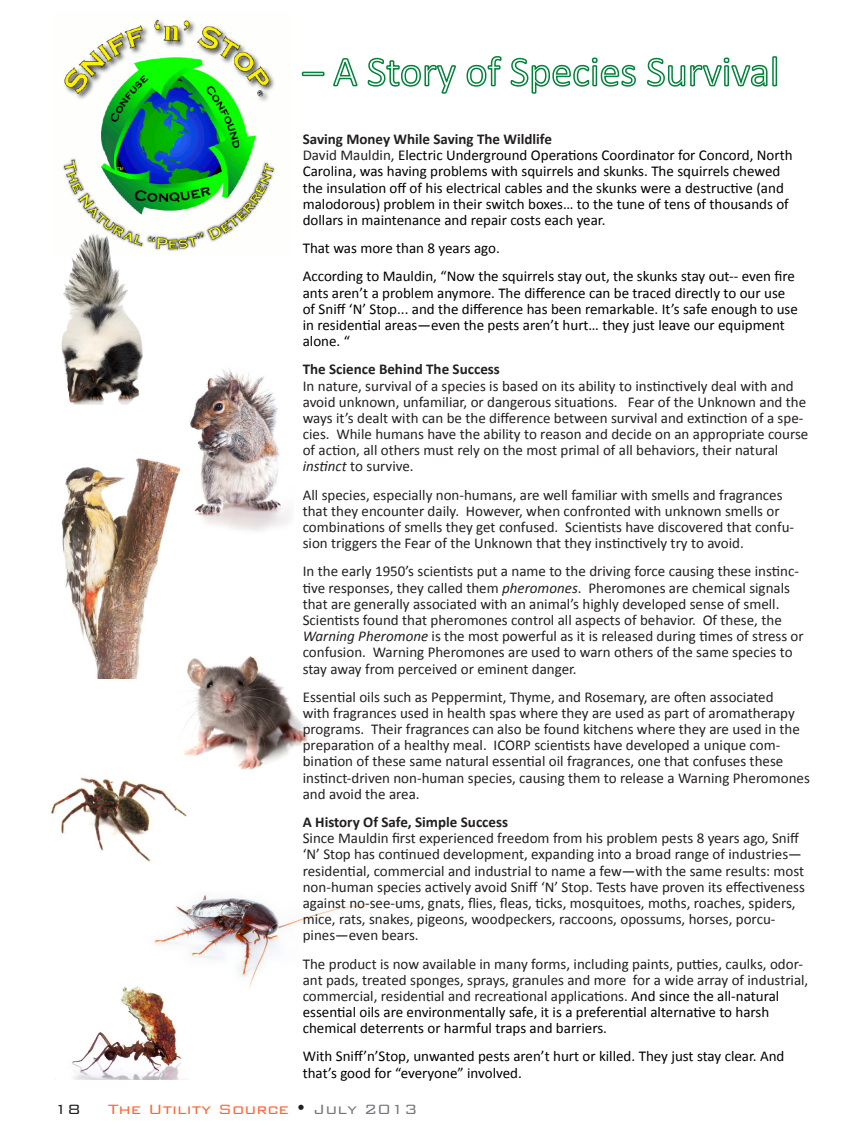
<style>
.page{position:relative;width:864px;height:1134px;background:#fff}
.page>*{position:absolute;margin:0;border:0;box-sizing:border-box;transform-origin:0 0}
.t1{font:300 18px "Bank Gothic";color:#ff6534}
.t2{font:300 18px "Bank Gothic";color:#231f20}
.t3{font:15px/16.2px "Calibri";color:#231f20}
.t4{font:15px/16.2px "Calibri";color:#000}
.s1{font-weight:700;color:#231f20}
.s2{color:#231f20}
.s3{font-weight:700}
.s4{font-style:italic}
.s5{color:#000}
.s6{color:#76787b}
</style>
<div class="page">
<img style="left:184px;top:656px;width:124px;height:114px">
<img style="left:154px;top:894px;width:214px;height:94px">
<svg style="left:301px;top:71px;width:24px;height:6px"></svg>
<svg style="left:333px;top:58px;width:25px;height:29px"></svg>
<svg style="left:367px;top:57px;width:89px;height:37px"></svg>
<svg style="left:466px;top:56px;width:36px;height:31px"></svg>
<svg style="left:510px;top:57px;width:126px;height:37px"></svg>
<svg style="left:647px;top:56px;width:131px;height:31px"></svg>
<img style="left:62px;top:19px;width:213px;height:232px">
<img style="left:61px;top:234px;width:86px;height:171px">
<img style="left:190px;top:369px;width:100px;height:162px">
<img style="left:61px;top:458px;width:120px;height:220px">
<img style="left:50px;top:761px;width:146px;height:101px">
<img style="left:72px;top:973px;width:128px;height:107px">
<p class="t4" style="left:303px;top:131px;width:491px"><span class="s1">Saving Money While Saving The Wildlife<br></span><span class="s2">David Mauldin,</span> Electric Underground Operations Coordinator for Concord, North Carolina, was having problems with squirrels and skunks. The squirrels chewed the insulation off of his electrical cables and the skunks were a destructive (and malodorous) problem in their switch boxes… to the tune of tens of thousands of dollars in maintenance and repair costs each year.</p>
<p class="t4" style="left:303px;top:240px;width:199px">That was more than 8 years ago.</p>
<p class="t4" style="left:303px;top:268px;width:497px">According to Mauldin, “Now the squirrels stay out, the skunks stay out-- even fire ants aren’t a problem anymore. The difference can be traced directly to our use of Sniff ‘N’ Stop... and the difference has been remarkable. It’s safe enough to use in residential areas—even the pests aren’t hurt… they just leave our equipment alone. “</p>
<p class="t3" style="left:303px;top:361px;width:507px"><span class="s3">The Science Behind The Success<br></span>In nature, survival of a species is based on its ability to instinctively deal with and avoid unknown, unfamiliar, or dangerous situations. Fear of the Unknown and the ways it’s dealt with can be the difference between survival and extinction of a spe&shy;cies. While humans have the ability to reason and decide on an appropriate course of action, all others must rely on the most primal of all behaviors, their natural <span class="s4">instinct</span> to survive.</p>
<p class="t3" style="left:303px;top:487px;width:493px">All species, especially non-humans, are well familiar with smells and fragrances that they encounter daily. However, when confronted with unknown smells or combinations of smells they get confused. Scientists have discovered that confu&shy;sion triggers the Fear of the Unknown that they instinctively try to avoid.</p>
<p class="t3" style="left:303px;top:563px;width:503px">In the early 1950’s scientists put a name to the driving force causing these instinc&shy;tive responses, they called them <span class="s4">pheromones</span>. Pheromones are chemical signals that are generally associated with an animal’s highly developed sense of smell.<br>Scientists found that pheromones control all aspects of behavior. Of these, the <span class="s4">Warning Pheromone</span> is the most powerful as it is released during times of stress or confusion. Warning Pheromones are used to warn others of the same species to stay away from perceived or eminent danger.</p>
<p class="t3" style="left:303px;top:689px;width:509px">Essential oils such as Peppermint, Thyme, and Rosemary, are often associated<br>with fragrances used in health spas where they are used as part of aromatherapy programs. Their fragrances can also be found kitchens where they are used in the preparation of a healthy meal. ICORP scientists have developed a unique com&shy;bination of these same natural essential oil fragrances, one that confuses these instinct-driven non-human species, causing them to release a Warning Pheromones and avoid the area.</p>
<p class="t3" style="left:303px;top:814px;width:504px"><span class="s3">A History Of Safe, Simple Success<br></span>Since Mauldin first experienced freedom from his problem pests 8 years ago, Sniff ‘N’ Stop has continued development, expanding into a broad range of industries— residential, commercial and industrial to name a few—with the same results: most non-human species actively avoid Sniff ‘N’ Stop. Tests have proven its effectiveness against no-see-ums, gnats, flies, fleas, ticks, mosquitoes, moths, roaches, spiders, mice, rats, snakes, pigeons, woodpeckers, raccoons, opossums, horses, porcu&shy;pines—even bears.</p>
<p class="t3" style="left:303px;top:955px;width:507px">The product is now available in many forms, including paints, putties, caulks, odor&shy;ant pads, treated sponges, sprays, granules and more for a wide array of industrial, commercial, residential and recreational applications. <span class="s5">And since the all-natural essential oils are environmentally safe, it is a preferential alternative to harsh chemical deterrents or harmful traps and barriers.</span></p>
<p class="t4" style="left:303px;top:1048px;width:483px">With Sniff’n’Stop, unwanted pests aren’t hurt or killed. They just stay clear. And that’s good for “everyone” involved.</p>
<p class="t2" style="left:54px;top:1096px;width:28px">18</p>
<p class="t1" style="left:108px;top:1096px;width:311px">The Utility Source <span class="s2">•</span> <span class="s6">July 2013</span></p>
</div>
